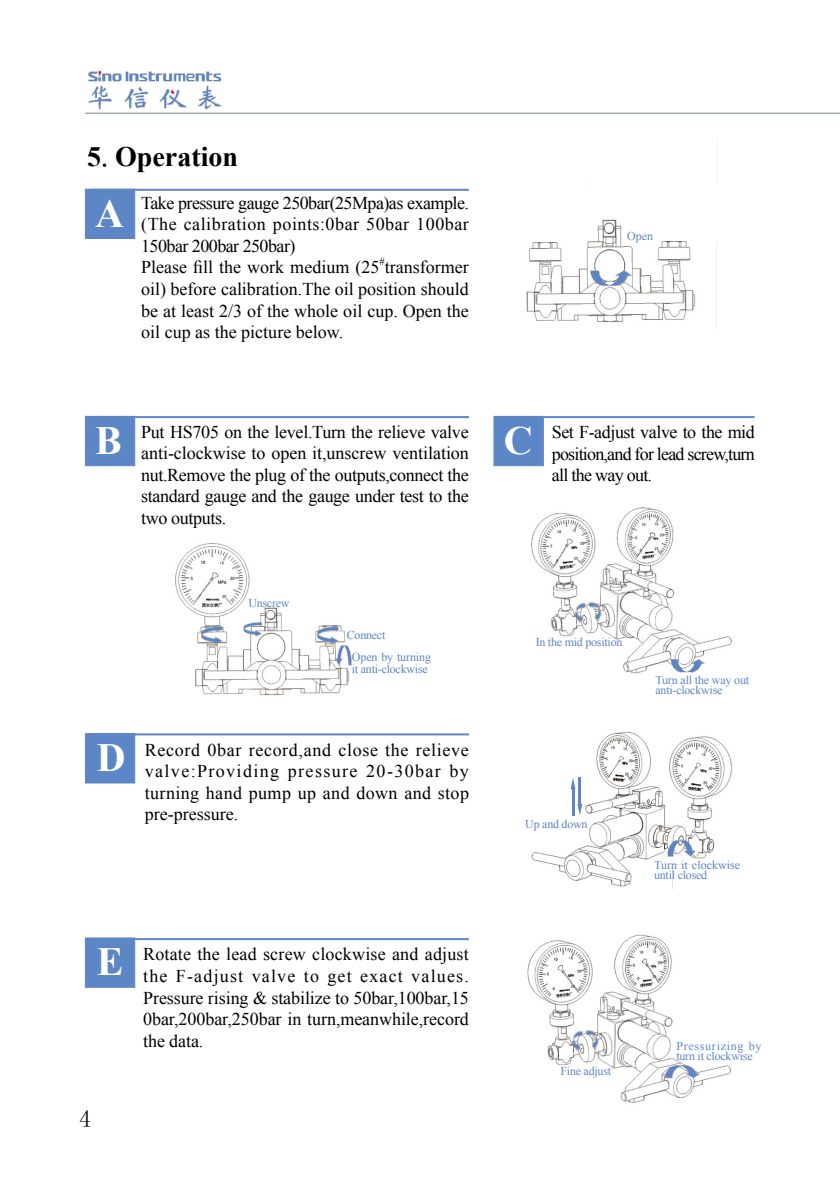
<style>
.page{position:relative;width:840px;height:1191px;background:#fff}
.page>*{position:absolute;margin:0;border:0;box-sizing:border-box;transform-origin:0 0}
.t1{font:700 40px "Times New Roman";color:#fff}
.t2{font:700 28px "Times New Roman";color:#000}
.t3{font:24px "Sim Sun";color:#000}
.t4{font:18px/21.6px "Times New Roman";letter-spacing:-.005em;color:#000;text-align:justify}
.t5{font:12px/12px "Times New Roman";letter-spacing:-.02em;color:#5c86c5}
.t6{font:12px/10px "Times New Roman";letter-spacing:.02em;color:#5c86c5}
.t7{font:12px/10px "Times New Roman";letter-spacing:.005em;color:#5c86c5}
.t8{font:10.4px "Times New Roman";color:#000}
.s1{font-family:"Sim Sun";font-weight:400}
</style>
<div class="page">
<hr style="left:85px;top:113px;width:754px;height:1px;background:#798989">
<img style="left:85px;top:70px;width:138px;height:43px">
<img style="left:527px;top:934px;width:204px;height:169px">
<img style="left:655px;top:1063px;width:45px;height:17px">
<img style="left:583px;top:1022px;width:20px;height:29px">
<img style="left:567px;top:1024px;width:16px;height:29px">
<img style="left:531px;top:507px;width:201px;height:167px">
<img style="left:661px;top:657px;width:45px;height:17px">
<img style="left:585px;top:594px;width:21px;height:29px">
<img style="left:570px;top:596px;width:16px;height:29px">
<hr style="left:85px;top:733px;width:383px;height:2px;background:#5c86c5">
<div style="left:85px;top:733px;width:50px;height:50px;background:#5c86c5"></div>
<hr style="left:88px;top:416px;width:380px;height:2px;background:#5c86c5">
<hr style="left:493px;top:416px;width:261px;height:2px;background:#5c86c5">
<div style="left:85px;top:416px;width:50px;height:50px;background:#5c86c5"></div>
<div style="left:493px;top:416px;width:50px;height:50px;background:#5c86c5;border:1px solid #5c86c5"></div>
<img style="left:531px;top:732px;width:204px;height:156px">
<hr style="left:571px;top:789px;width:3px;height:26px;background:#5c86c5">
<svg style="left:570px;top:777px;width:5px;height:12px"></svg>
<hr style="left:578px;top:777px;width:3px;height:27px;background:#5c86c5">
<svg style="left:577px;top:804px;width:5px;height:11px"></svg>
<img style="left:665px;top:836px;width:30px;height:23px">
<div style="left:85px;top:937px;width:50px;height:50px;background:#5c86c5;border:1px solid #5c86c5"></div>
<hr style="left:85px;top:938px;width:383px;height:2px;background:#5c86c5">
<img style="left:526px;top:182px;width:192px;height:146px">
<div style="left:629px;top:141px;width:87px;height:100px;background:#fff"></div>
<div style="left:502px;top:139px;width:84px;height:103px;background:#fff"></div>
<img style="left:587px;top:268px;width:46px;height:21px">
<hr style="left:90px;top:189px;width:378px;height:2px;background:#5c86c5">
<div style="left:85px;top:189px;width:50px;height:50px;background:#5c86c5"></div>
<img style="left:175px;top:543px;width:175px;height:153px">
<img style="left:312px;top:625px;width:30px;height:19px">
<img style="left:335px;top:641px;width:17px;height:28px">
<img style="left:196px;top:625px;width:30px;height:19px">
<img style="left:239px;top:621px;width:26px;height:15px">
<h2 class="t2" style="left:87px;top:136px;width:152px">5<span class="s1">.</span>Operation</h2>
<p class="t4" style="left:141px;top:191px;width:329px;text-align:left">Take pressure gauge 250bar(25Mpa)as example. (The calibration points:0bar 50bar 100bar 150bar 200bar 250bar)<br>Please fill the work medium (25 transformer</p>
<h1 class="t1" style="left:95px;top:184px;width:30px">A</h1>
<p class="t8" style="left:379px;top:254px;width:7px">#</p>
<p class="t4" style="left:141px;top:278px;width:329px">oil) before calibration.The oil position should be at least 2/3 of the whole oil cup. Open the oil cup as the picture below.</p>
<p class="t5" style="left:626px;top:230px;width:27px">Open</p>
<p class="t4" style="left:141px;top:420px;width:329px">Put HS705 on the level.Turn the relieve valve anti-clockwise to open it,unscrew ventilation nut.Remove the plug of the outputs,connect the standard gauge and the gauge under test to the two outputs.</p>
<p class="t4" style="left:551px;top:420px;width:204px">Set F-adjust valve to the mid position,and for lead screw,turn all the way out.</p>
<h1 class="t1" style="left:95px;top:411px;width:28px">B</h1>
<h1 class="t1" style="left:503px;top:411px;width:30px">C</h1>
<p class="t5" style="left:248px;top:596px;width:43px">Unscrew</p>
<p class="t5" style="left:346px;top:629px;width:40px">Connect</p>
<p class="t5" style="left:351px;top:650px;width:81px">Open by turning it anti-clockwise</p>
<h1 class="t1" style="left:97px;top:729px;width:30px">D</h1>
<p class="t4" style="left:145px;top:738px;width:325px">Record 0bar record,and close the relieve valve:Providing pressure 20-30bar by turning hand pump up and down and stop pre-pressure.</p>
<h1 class="t1" style="left:97px;top:933px;width:28px">E</h1>
<p class="t4" style="left:143px;top:943px;width:327px">Rotate the lead screw clockwise and adjust the F-adjust valve to get exact values.<br>Pressure rising &amp; stabilize to 50bar,100bar,15<br>0bar,200bar,250bar in turn,meanwhile,record the data.</p>
<h3 class="t3" style="left:79px;top:1106px;width:13px">4</h3>
<p class="t5" style="left:535px;top:635px;width:88px">In the mid position</p>
<p class="t5" style="left:655px;top:674px;width:95px;line-height:10px">Turn all the way out anti-clockwise</p>
<p class="t5" style="left:525px;top:817px;width:64px">Up and down</p>
<p class="t7" style="left:653px;top:860px;width:88px">Turn it clockwise until closed</p>
<p class="t5" style="left:560px;top:1064px;width:52px">Fine adjust</p>
<p class="t6" style="left:676px;top:1040px;width:87px">Pressurizing by turn it clockwise</p>
</div>
